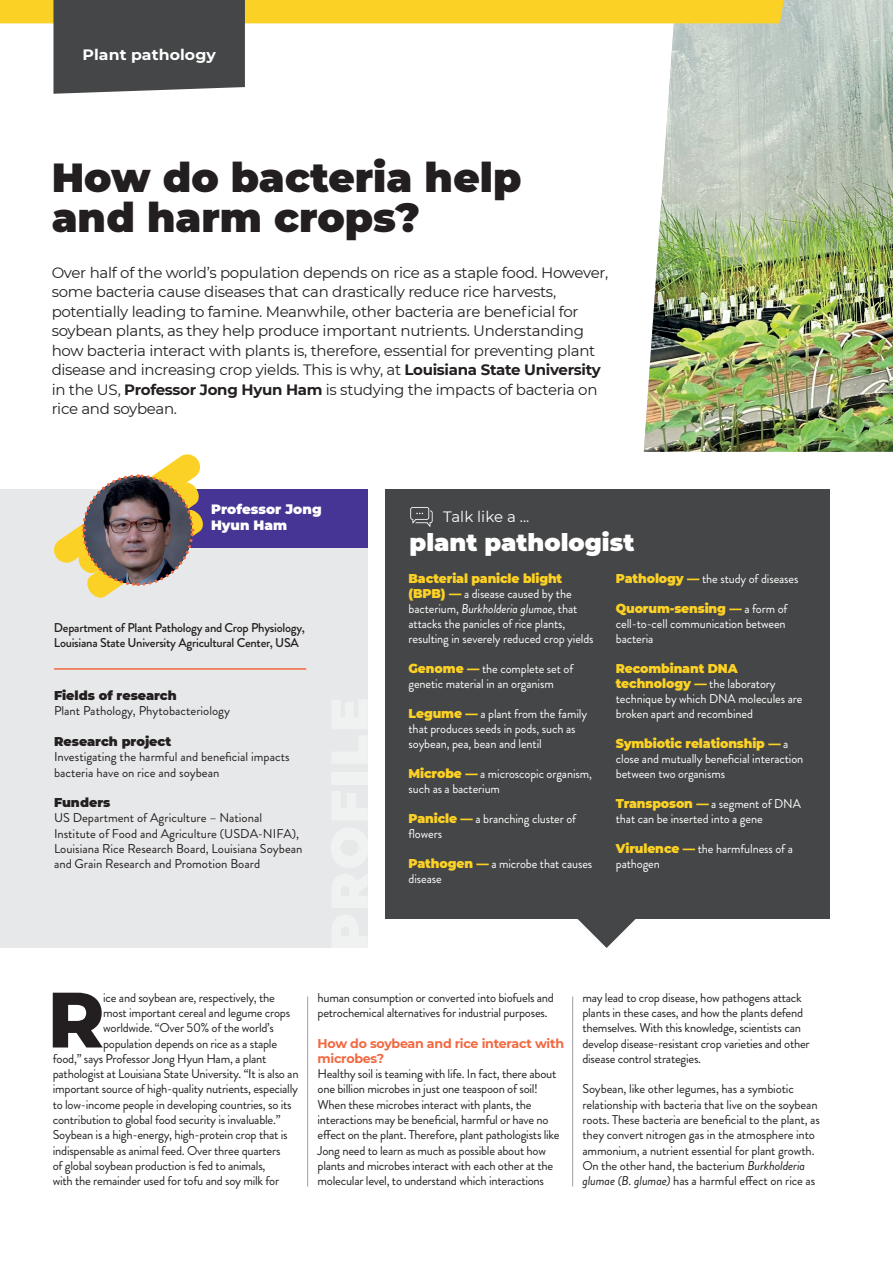
<style>
.page{position:relative;width:893px;height:1263px;background:#fff}
.page>*{position:absolute;margin:0;border:0;box-sizing:border-box;transform-origin:0 0}
.t1{font:800 78.3px "Montserrat";color:#231f20}
.t2{font:900 40.5px/40.5px "Montserrat";color:#231f20}
.t3{font:900 24px "Montserrat";color:#fff}
.t4{font:15px/19.5px "Montserrat";letter-spacing:-.02em;color:#231f20}
.t5{font:700 15px "Montserrat";letter-spacing:.005em;color:#fff;scale:1.05 1}
.t6{font:15px "Montserrat";color:#fff}
.t7{font:900 13.5px "Montserrat";color:#fff}
.t8{font:12.75px/15.3px "Brandon Grotesque";letter-spacing:-.02em;color:#231f20}
.t9{font:12.75px/15px "Brandon Grotesque";letter-spacing:-.01em;color:#fff}
.t10{font:12.75px/15.3px "Brandon Grotesque";color:#231f20}
.t11{font:500 12.75px/15.3px "Brandon Grotesque";letter-spacing:-.02em;color:#231f20}
.t12{font:700 12.75px/15.3px "Montserrat";letter-spacing:-.02em;color:#f16941}
.t13{font:900 12.75px "Montserrat";color:#231f20}
.s1{font-weight:700}
.s2{font-family:"Montserrat";font-weight:900}
.s3{font-family:"Montserrat";font-weight:900;color:#fcd125}
.s4{font-style:italic}
</style>
<div class="page">
<div style="left:0;top:489px;width:368px;height:458px;background:#e7e8e9"></div>
<img style="left:644px;top:0;width:249px;height:452px">
<svg style="left:0;top:0;width:784px;height:94px"></svg>
<div style="left:122px;top:489px;width:246px;height:58px;background:#463595"></div>
<hr style="left:572px;top:996px;width:1px;height:190px;background:#a0a1a5">
<hr style="left:307px;top:996px;width:1px;height:190px;background:#a0a1a5">
<svg style="left:54px;top:454px;width:150px;height:144px"></svg>
<hr style="left:54px;top:668px;width:252px;height:2px;background:#f16941">
<div style="left:385px;top:489px;width:444px;height:429px;background:#454647"></div>
<svg style="left:410px;top:507px;width:23px;height:20px"></svg>
<svg style="left:573px;top:918px;width:68px;height:30px"></svg>
<p class="t5" style="left:83px;top:44px;width:129px">Plant pathology</p>
<p class="t2" style="left:52px;top:155px;width:471px">How do bacteria help and harm crops?</p>
<p class="t4" style="left:52px;top:262px;width:558px">Over half of the world’s population depends on rice as a staple food. However, some bacteria cause diseases that can drastically reduce rice harvests, potentially leading to famine. Meanwhile, other bacteria are beneficial for soybean plants, as they help produce important nutrients. Understanding how bacteria interact with plants is, therefore, essential for preventing plant disease and increasing crop yields. This is why, at <span class="s1">Louisiana State University </span>in the US, <span class="s1">Professor Jong Hyun Ham</span> is studying the impacts of bacteria on rice and soybean.</p>
<p class="t7" style="left:211px;top:499px;width:112px">Professor Jong</p>
<p class="t7" style="left:211px;top:515px;width:78px">Hyun Ham</p>
<p class="t11" style="left:54px;top:620px;width:252px">Department of Plant Pathology and Crop Physiology,<br>Louisiana State University Agricultural Center, USA</p>
<p class="t13" style="left:54px;top:686px;width:124px">Fields of research</p>
<p class="t10" style="left:54px;top:703px;width:178px">Plant Pathology, Phytobacteriology</p>
<p class="t10" style="left:54px;top:734px;width:237px"><span class="s2">Research project<br></span>Investigating the harmful and beneficial impacts bacteria have on rice and soybean</p>
<p class="t13" style="left:54px;top:793px;width:58px">Funders</p>
<p class="t10" style="left:54px;top:811px;width:250px">US Department of Agriculture – National Institute of Food and Agriculture (USDA-NIFA), Louisiana Rice Research Board, Louisiana Soybean and Grain Research and Promotion Board</p>
<p class="t6" style="left:443px;top:506px;width:88px">Talk like a ...</p>
<p class="t3" style="left:410px;top:524px;width:226px">plant pathologist</p>
<p class="t9" style="left:409px;top:571px;width:187px"><span class="s3">Bacterial panicle blight (BPB) —</span> a disease caused by the bacterium, <span class="s4">Burkholderia glumae</span>, that attacks the panicles of rice plants, resulting in severely reduced crop yields</p>
<p class="t9" style="left:409px;top:661px;width:166px"><span class="s3">Genome —</span> the complete set of genetic material in an organism</p>
<p class="t9" style="left:409px;top:706px;width:180px"><span class="s3">Legume —</span> a plant from the family that produces seeds in pods, such as soybean, pea, bean and lentil</p>
<p class="t9" style="left:409px;top:766px;width:185px"><span class="s3">Microbe —</span> a microscopic organism, such as a bacterium</p>
<p class="t9" style="left:409px;top:811px;width:169px"><span class="s3">Panicle —</span> a branching cluster of flowers</p>
<p class="t9" style="left:409px;top:856px;width:185px"><span class="s3">Pathogen —</span> a microbe that causes disease</p>
<p class="t9" style="left:616px;top:571px;width:184px"><span class="s3">Pathology —</span> the study of diseases</p>
<p class="t9" style="left:616px;top:601px;width:173px"><span class="s3">Quorum-sensing —</span> a form of cell-to-cell communication between bacteria</p>
<p class="t9" style="left:616px;top:661px;width:188px"><span class="s3">Recombinant DNA technology —</span> the laboratory technique by which DNA molecules are broken apart and recombined</p>
<p class="t9" style="left:616px;top:736px;width:189px"><span class="s3">Symbiotic relationship —</span> a close and mutually beneficial interaction between two organisms</p>
<p class="t9" style="left:616px;top:796px;width:187px"><span class="s3">Transposon —</span> a segment of DNA that can be inserted into a gene</p>
<p class="t9" style="left:616px;top:841px;width:179px"><span class="s3">Virulence —</span> the harmfulness of a pathogen</p>
<p class="t1" style="left:47px;top:962px;width:59px">R</p>
<p class="t8" style="left:103px;top:990px;width:173px">ice and soybean are, respectively, the</p>
<p class="t8" style="left:103px;top:1005px;width:189px">most important cereal and legume crops</p>
<p class="t8" style="left:103px;top:1020px;width:172px">worldwide. “Over 50% of the world’s</p>
<p class="t8" style="left:103px;top:1036px;width:175px">population depends on rice as a staple</p>
<p class="t8" style="left:53px;top:1051px;width:215px">food,” says Professor Jong Hyun Ham, a plant</p>
<p class="t8" style="left:53px;top:1066px;width:247px">pathologist at Louisiana State University. “It is also an</p>
<p class="t8" style="left:53px;top:1081px;width:247px">important source of high-quality nutrients, especially</p>
<p class="t8" style="left:53px;top:1097px;width:240px">to low-income people in developing countries, so its</p>
<p class="t8" style="left:53px;top:1112px;width:229px">contribution to global food security is invaluable.”</p>
<p class="t8" style="left:53px;top:1127px;width:236px">Soybean is a high-energy, high-protein crop that is</p>
<p class="t8" style="left:53px;top:1143px;width:229px">indispensable as animal feed. Over three quarters</p>
<p class="t8" style="left:53px;top:1158px;width:214px">of global soybean production is fed to animals,</p>
<p class="t8" style="left:53px;top:1173px;width:228px">with the remainder used for tofu and soy milk for</p>
<p class="t8" style="left:318px;top:990px;width:238px">human consumption or converted into biofuels and petrochemical alternatives for industrial purposes.</p>
<p class="t12" style="left:318px;top:1035px;width:248px">How do soybean and rice interact with microbes?</p>
<p class="t8" style="left:318px;top:1066px;width:244px">Healthy soil is teaming with life. In fact, there about one billion microbes in just one teaspoon of soil!<br>When these microbes interact with plants, the interactions may be beneficial, harmful or have no effect on the plant. Therefore, plant pathologists like Jong need to learn as much as possible about how plants and microbes interact with each other at the molecular level, to understand which interactions</p>
<p class="t8" style="left:582px;top:990px;width:229px">may lead to crop disease, how pathogens attack plants in these cases, and how the plants defend themselves. With this knowledge, scientists can develop disease-resistant crop varieties and other disease control strategies.</p>
<p class="t8" style="left:582px;top:1081px;width:239px">Soybean, like other legumes, has a symbiotic relationship with bacteria that live on the soybean roots. These bacteria are beneficial to the plant, as they convert nitrogen gas in the atmosphere into ammonium, a nutrient essential for plant growth.<br>On the other hand, the bacterium <span class="s4">Burkholderia glumae (B. glumae)</span> has a harmful effect on rice as</p>
</div>
